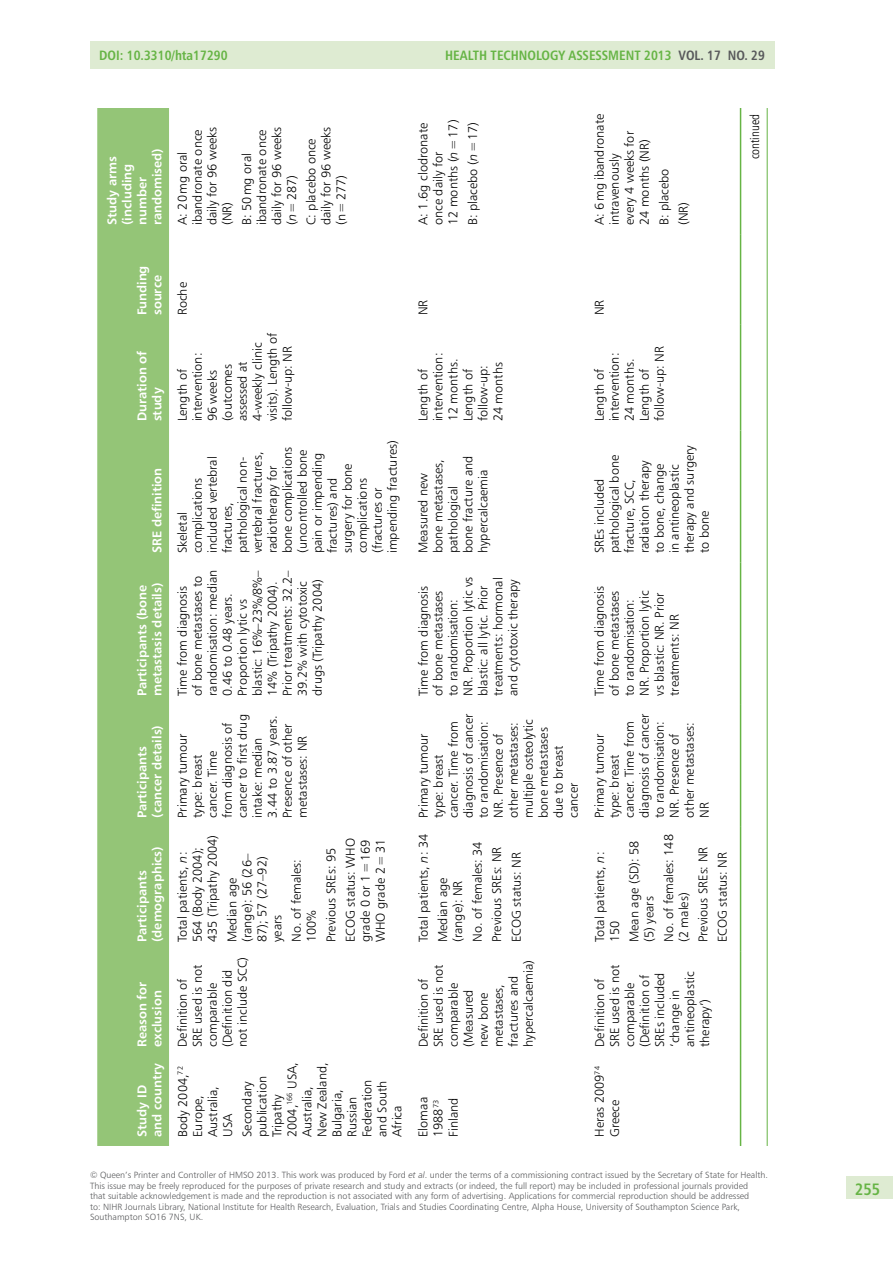
<style>
.page{position:relative;width:893px;height:1263px;background:#fff}
.page>*{position:absolute;margin:0;border:0;box-sizing:border-box;transform-origin:0 0}
.t1{font:16.5px "Humanist 777 BT Bold Condensed B";color:#66b445}
.t2{font:13.5px "Humanist 777 BT Bold Condensed B";color:#66b445}
.t3{font:12.75px/15px "Humanist 777 BT Light B";color:#000}
.t4{font:12.75px/15px "Humanist 777 BT Bold B";color:#fff}
.t5{font:12.75px "Humanist 777 BT Light Condensed B";color:#000}
.t6{font:9px/10.5px "Humanist 777 BT Light B";color:#58595b}
.s1{color:#58595b}
.s2{font-family:"Humanist 777 BT Light Italic B"}
</style>
<div class="page">
<div style="left:90px;top:41px;width:684px;height:27px;background:#deebd2"></div>
<div style="left:846px;top:1177px;width:47px;height:22px;background:#deebd2"></div>
<svg style="left:97px;top:108px;width:72px;height:1038px;background:#9ac87f"></svg>
<hr style="left:740px;top:1056px;width:1px;height:90px;background:#66b445">
<hr style="left:740px;top:951px;width:1px;height:105px;background:#66b445">
<hr style="left:740px;top:827px;width:1px;height:124px;background:#66b445">
<hr style="left:740px;top:705px;width:1px;height:122px;background:#66b445">
<hr style="left:740px;top:562px;width:1px;height:143px;background:#66b445">
<hr style="left:740px;top:430px;width:1px;height:132px;background:#66b445">
<hr style="left:740px;top:324px;width:1px;height:106px;background:#66b445">
<hr style="left:740px;top:234px;width:1px;height:90px;background:#66b445">
<hr style="left:740px;top:108px;width:1px;height:126px;background:#66b445">
<hr style="left:767px;top:108px;width:1px;height:1038px;background:#66b445">
<p class="t2" style="left:99px;top:47px;width:130px">DOI: 10.3310/HTA17290</p>
<p class="t2" style="left:445px;top:47px;width:321px">HEALTH TECHNOLOGY ASSESSMENT 2013 <span class="s1">VOL. 17 NO. 29</span></p>
<p class="t4" style="left:104px;top:225px;width:79px;rotate:-90deg">Study arms (including number randomised)</p>
<p class="t3" style="left:175px;top:225px;width:100px;rotate:-90deg">A: 20mg oral ibandronate once daily for 96 weeks (NR)</p>
<p class="t3" style="left:239px;top:225px;width:100px;rotate:-90deg">B: 50mg oral ibandronate once daily for 96 weeks (<span class="s2">n</span>=287)</p>
<p class="t3" style="left:303px;top:225px;width:100px;rotate:-90deg">C: placebo once daily for 96 weeks (n=277)</p>
<p class="t3" style="left:415px;top:225px;width:107px;rotate:-90deg">A: 1.6g clodronate once daily for<br>12 months (<span class="s2">n</span>=17)</p>
<p class="t3" style="left:465px;top:225px;width:105px;rotate:-90deg">B: placebo (<span class="s2">n</span>=17)</p>
<p class="t3" style="left:592px;top:225px;width:113px;rotate:-90deg">A: 6mg ibandronate intravenously<br>every 4 weeks for<br>24 months (NR)</p>
<p class="t3" style="left:654px;top:225px;width:58px;line-height:19.5px;rotate:-90deg">B: placebo (NR)</p>
<p class="t4" style="left:134px;top:315px;width:51px;rotate:-90deg">Funding source</p>
<p class="t4" style="left:134px;top:421px;width:72px;rotate:-90deg">Duration of study</p>
<p class="t4" style="left:149px;top:553px;width:87px;rotate:-90deg">SRE definition</p>
<p class="t4" style="left:134px;top:696px;width:115px;rotate:-90deg">Participants (bone metastasis details)</p>
<p class="t4" style="left:134px;top:818px;width:94px;rotate:-90deg">Participants (cancer details)</p>
<p class="t4" style="left:134px;top:942px;width:97px;rotate:-90deg">Participants (demographics)</p>
<p class="t4" style="left:134px;top:1047px;width:67px;rotate:-90deg">Reason for exclusion</p>
<p class="t4" style="left:134px;top:1137px;width:75px;rotate:-90deg">Study ID and country</p>
<p class="t3" style="left:175px;top:315px;width:34px;rotate:-90deg">Roche</p>
<p class="t3" style="left:175px;top:421px;width:90px;rotate:-90deg">Length of intervention:<br>96 weeks (outcomes assessed at<br>4-weekly clinic visits). Length of follow-up: NR</p>
<p class="t3" style="left:175px;top:553px;width:115px;rotate:-90deg">Skeletal complications included vertebral fractures, pathological non&shy;vertebral fractures, radiotherapy for bone complications (uncontrolled bone pain or impending fractures) and surgery for bone complications (fractures or impending fractures)</p>
<p class="t3" style="left:175px;top:696px;width:128px;rotate:-90deg">Time from diagnosis<br>of bone metastases to randomisation: median<br>0.46 to 0.48 years.<br>Proportion lytic vs blastic: 16%–23%/8%–<br>14% (Tripathy 2004).<br>Prior treatments: 32.2–<br>39.2% with cytotoxic drugs (Tripathy 2004)</p>
<p class="t3" style="left:175px;top:818px;width:105px;rotate:-90deg">Primary tumour type: breast cancer. Time<br>from diagnosis of cancer to first drug intake: median<br>3.44 to 3.87 years.<br>Presence of other metastases: NR</p>
<p class="t3" style="left:175px;top:942px;width:109px;rotate:-90deg">Total patients, <span class="s2">n</span>:<br>564 (Body 2004);<br>435 (Tripathy 2004)</p>
<p class="t3" style="left:224px;top:942px;width:90px;rotate:-90deg">Median age (range): 56 (26–<br>87); 57 (27–92) years</p>
<p class="t3" style="left:289px;top:942px;width:84px;rotate:-90deg">No. of females:<br>100%</p>
<p class="t3" style="left:175px;top:1047px;width:91px;rotate:-90deg">Definition of<br>SRE used is not comparable (Definition did not include SCC)</p>
<p class="t3" style="left:321px;top:942px;width:106px;line-height:19.5px;rotate:-90deg">Previous SREs: 95<br>ECOG status: WHO</p>
<p class="t3" style="left:358px;top:942px;width:105px;rotate:-90deg">grade 0 or 1=169<br>WHO grade 2=31</p>
<p class="t3" style="left:175px;top:1137px;width:72px;rotate:-90deg">Body 2004,<sup>72<br></sup>Europe,<br>Australia,<br>USA</p>
<p class="t3" style="left:239px;top:1137px;width:77px;rotate:-90deg">Secondary publication<br>Tripathy<br>2004,<sup>166</sup> USA,<br>Australia,<br>New Zealand,<br>Bulgaria,<br>Russian<br>Federation and South<br>Africa</p>
<p class="t3" style="left:415px;top:315px;width:17px;rotate:-90deg">NR</p>
<p class="t3" style="left:415px;top:421px;width:70px;rotate:-90deg">Length of intervention:<br>12 months.<br>Length of follow-up:<br>24 months</p>
<p class="t3" style="left:415px;top:553px;width:99px;rotate:-90deg">Measured new bone metastases, pathological bone fracture and hypercalcaemia</p>
<p class="t3" style="left:415px;top:696px;width:121px;rotate:-90deg">Time from diagnosis of bone metastases to randomisation:<br>NR. Proportion lytic vs blastic: all lytic. Prior treatments: hormonal and cytotoxic therapy</p>
<p class="t3" style="left:416px;top:818px;width:106px;rotate:-90deg">Primary tumour type: breast cancer. Time from diagnosis of cancer to randomisation:<br>NR. Presence of other metastases: multiple osteolytic bone metastases due to breast cancer</p>
<p class="t3" style="left:413px;top:942px;width:110px;line-height:19.5px;rotate:-90deg">Total patients, <span class="s2">n</span>: 34<br>Median age</p>
<p class="t3" style="left:448px;top:942px;width:102px;line-height:19.5px;rotate:-90deg">(range): NR<br>No. of females: 34<br>Previous SREs: NR<br>ECOG status: NR</p>
<p class="t3" style="left:416px;top:1047px;width:89px;rotate:-90deg">Definition of<br>SRE used is not comparable (Measured<br>new bone metastases, fractures and hypercalcaemia)</p>
<p class="t3" style="left:415px;top:1137px;width:41px;rotate:-90deg">Elomaa<br>1988<sup>73<br></sup>Finland</p>
<p class="t3" style="left:592px;top:315px;width:17px;rotate:-90deg">NR</p>
<p class="t3" style="left:592px;top:421px;width:77px;rotate:-90deg">Length of intervention:<br>24 months.<br>Length of follow-up: NR</p>
<p class="t3" style="left:592px;top:553px;width:110px;rotate:-90deg">SREs included pathological bone fracture, SCC, radiation therapy<br>to bone, change<br>in antineoplastic therapy and surgery to bone</p>
<p class="t3" style="left:592px;top:696px;width:112px;rotate:-90deg">Time from diagnosis of bone metastases to randomisation:<br>NR. Proportion lytic vs blastic: NR. Prior treatments: NR</p>
<p class="t3" style="left:592px;top:818px;width:106px;rotate:-90deg">Primary tumour type: breast cancer. Time from diagnosis of cancer to randomisation:<br>NR. Presence of other metastases:<br>NR</p>
<p class="t3" style="left:592px;top:942px;width:92px;rotate:-90deg">Total patients, <span class="s2">n</span>:<br>150</p>
<p class="t3" style="left:626px;top:942px;width:103px;rotate:-90deg">Mean age (SD): 58 (5) years</p>
<p class="t3" style="left:661px;top:942px;width:109px;rotate:-90deg">No. of females: 148 (2 males)</p>
<p class="t3" style="left:693px;top:942px;width:97px;line-height:19.5px;rotate:-90deg">Previous SREs: NR<br>ECOG status: NR</p>
<p class="t3" style="left:592px;top:1047px;width:84px;rotate:-90deg">Definition of<br>SRE used is not comparable (Definition of<br>SREs included ‘change in antineoplastic therapy’)</p>
<p class="t3" style="left:591px;top:1137px;width:72px;rotate:-90deg">Heras 2009<sup>74<br></sup>Greece</p>
<p class="t5" style="left:747px;top:159px;width:47px;rotate:-90deg">continued</p>
<p class="t6" style="left:90px;top:1170px;width:680px">© Queen’s Printer and Controller of HMSO 2013. This work was produced by Ford <span class="s2">et al</span>. under the terms of a commissioning contract issued by the Secretary of State for Health.<br>This issue may be freely reproduced for the purposes of private research and study and extracts (or indeed, the full report) may be included in professional journals provided<br>that suitable acknowledgement is made and the reproduction is not associated with any form of advertising. Applications for commercial reproduction should be addressed<br>to: NIHR Journals Library, National Institute for Health Research, Evaluation, Trials and Studies Coordinating Centre, Alpha House, University of Southampton Science Park, Southampton SO16 7NS, UK.</p>
<p class="t1" style="left:855px;top:1178px;width:27px">255</p>
</div>
